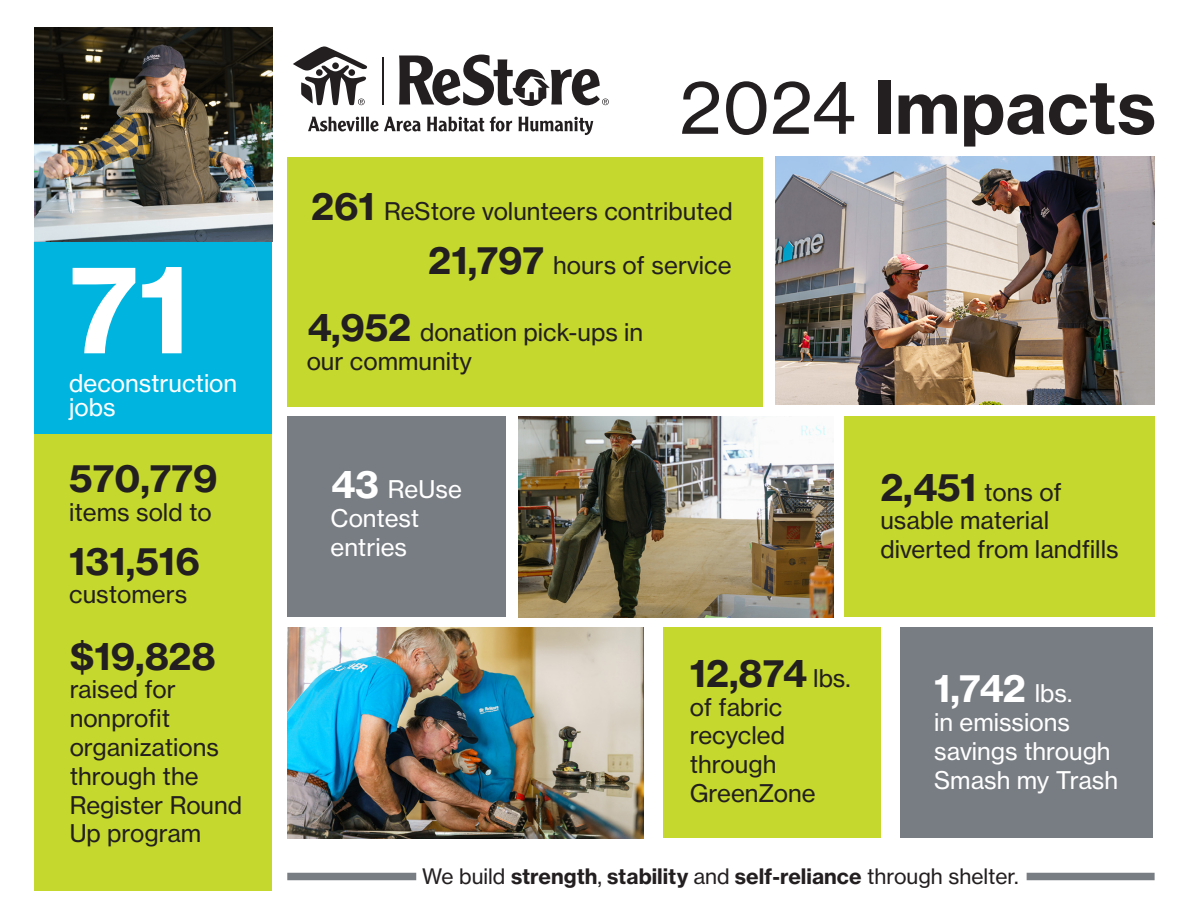
<style>
.page{position:relative;width:1188px;height:918px;background:#fff}
.page>*{position:absolute;margin:0;border:0;box-sizing:border-box;transform-origin:0 0}
.t1{font:120px "N Haas Grotesk TX Pro 75 Bd";color:#fff}
.t2{font:72px "N Haas Grotesk TX Pro 75 Bd";color:#231f20}
.t3{font:37.5px "N Haas Grotesk TX Pro 75 Bd";color:#231f20}
.t4{font:37.5px "N Haas Grotesk TX Pro 75 Bd";color:#fff}
.t5{font:24px/28.8px "N Haas Grotesk TX Pro 55 Rg";color:#231f20}
.t6{font:24px/28.8px "N Haas Grotesk TX Pro 55 Rg";color:#fff}
.t7{font:21px "N Haas Grotesk TX Pro 75 Bd";color:#231f20}
.s1{font-family:"N Haas Grotesk TX Pro 55 Rg"}
.s2{font-family:"N Haas Grotesk TX Pro 75 Bd";font-size:37.5px}
.s3{font-family:"N Haas Grotesk TX Pro 55 Rg";font-size:24px}
</style>
<div class="page">
<div style="left:1027px;top:873px;width:128px;height:7px;background:#787d83"></div>
<div style="left:287px;top:873px;width:129px;height:7px;background:#787d83"></div>
<img style="left:776px;top:157px;width:379px;height:248px">
<div style="left:287px;top:157px;width:476px;height:249px;background:#c4d82d"></div>
<div style="left:845px;top:416px;width:310px;height:201px;background:#c4d82d"></div>
<div style="left:287px;top:416px;width:218px;height:201px;background:#787d83"></div>
<img style="left:519px;top:416px;width:314px;height:201px">
<div style="left:35px;top:242px;width:237px;height:192px;background:#00b4e0"></div>
<div style="left:35px;top:434px;width:237px;height:457px;background:#c4d82d"></div>
<hr style="left:382px;top:57px;width:1px;height:48px;background:#231f20">
<svg style="left:293px;top:46px;width:74px;height:59px"></svg>
<svg style="left:399px;top:55px;width:210px;height:51px"></svg>
<svg style="left:308px;top:117px;width:113px;height:14px"></svg>
<svg style="left:427px;top:117px;width:57px;height:14px"></svg>
<svg style="left:490px;top:117px;width:22px;height:14px"></svg>
<svg style="left:519px;top:117px;width:74px;height:18px"></svg>
<img style="left:35px;top:27px;width:237px;height:215px">
<div style="left:901px;top:627px;width:252px;height:211px;background:#787d83"></div>
<img style="left:287px;top:627px;width:357px;height:211px">
<div style="left:664px;top:627px;width:217px;height:211px;background:#c4d82d"></div>
<p class="t1" style="left:69px;top:234px;width:123px">71</p>
<p class="t6" style="left:69px;top:372px;width:170px;line-height:24px">deconstruction jobs</p>
<p class="t2" style="left:679px;top:62px;width:478px"><span class="s1">2024</span> Impacts</p>
<p class="t5" style="left:311px;top:197px;width:423px"><span class="s2">261</span> ReStore volunteers contributed</p>
<p class="t5" style="left:428px;top:251px;width:305px"><span class="s2">21,797</span> hours of service</p>
<p class="t5" style="left:307px;top:318px;width:338px"><span class="s2">4,952</span> donation pick-ups in our community</p>
<p class="t3" style="left:69px;top:454px;width:150px">570,779</p>
<p class="t5" style="left:69px;top:497px;width:144px">items sold to</p>
<p class="t3" style="left:69px;top:537px;width:132px">131,516</p>
<p class="t5" style="left:69px;top:580px;width:120px">customers</p>
<p class="t3" style="left:70px;top:632px;width:148px">$19,828</p>
<p class="t5" style="left:70px;top:675px;width:174px">raised for nonprofit organizations through the<br>Register Round<br>Up program</p>
<p class="t4" style="left:934px;top:665px;width:140px">1,742 <span class="s3">lbs.</span></p>
<p class="t6" style="left:331px;top:475px;width:133px"><span class="s2">43</span> ReUse<br>Contest entries</p>
<p class="t5" style="left:880px;top:477px;width:240px"><span class="s2">2,451</span> tons of usable material diverted from landfills</p>
<p class="t3" style="left:690px;top:649px;width:162px">12,874 <span class="s3">lbs.</span></p>
<p class="t5" style="left:690px;top:692px;width:127px">of fabric recycled through<br>GreenZone</p>
<p class="t6" style="left:934px;top:708px;width:185px">in emissions savings through<br>Smash my Trash</p>
<p class="t7" style="left:422px;top:863px;width:598px"><span class="s1">We build</span> strength<span class="s1">,</span> stability <span class="s1">and</span> self-reliance <span class="s1">through shelter.</span></p>
</div>
